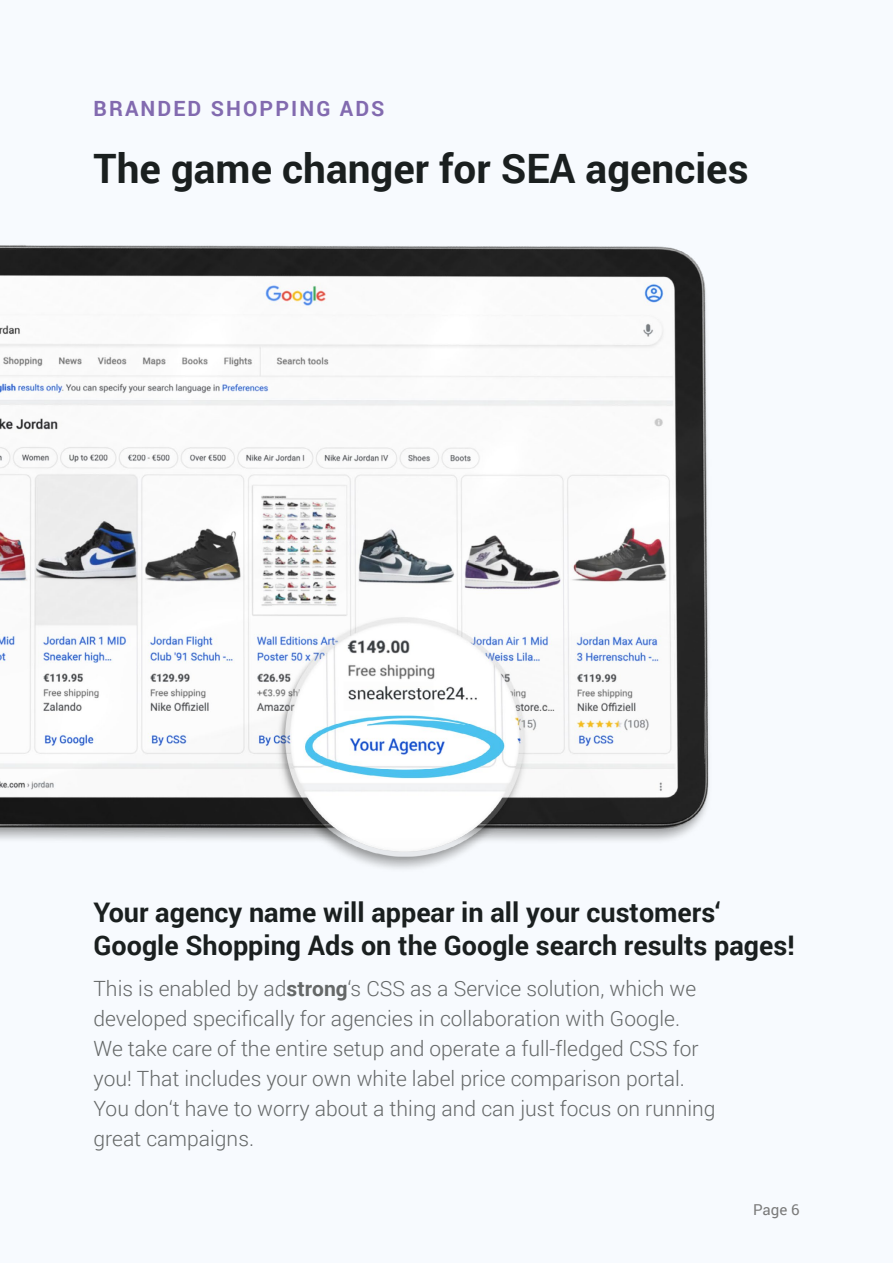
<style>
.page{position:relative;width:893px;height:1263px;background:#f7fafe}
.page>*{position:absolute;margin:0;border:0;box-sizing:border-box;transform-origin:0 0}
.t1{font:700 40.5px "Roboto";color:#1a1f1f}
.t2{font:700 27px/32.4px "Roboto";color:#1a1f1f}
.t3{font:300 21px/30px "Roboto";color:#656868}
.t4{font:700 21px "Roboto";letter-spacing:.1em;color:#826aaf}
.t5{font:15px "Roboto";color:#7a7a7a}
.s1{font-weight:700}
</style>
<div class="page">
<hr style="left:892px;top:940px;width:1px;height:323px;background:#3b328a">
<img style="left:0;top:245px;width:709px;height:624px">
<p class="t4" style="left:94px;top:93px;width:293px">BRANDED SHOPPING ADS</p>
<h1 class="t1" style="left:94px;top:140px;width:657px">The game changer for SEA agencies</h1>
<p class="t2" style="left:94px;top:895px;width:703px">Your agency name will appear in all your customers‘<br>Google Shopping Ads on the Google search results pages!</p>
<p class="t3" style="left:94px;top:973px;width:624px">This is enabled by ad<span class="s1">strong</span>‘s CSS as a Service solution, which we developed specifically for agencies in collaboration with Google.<br>We take care of the entire setup and operate a full-fledged CSS for you! That includes your own white label price comparison portal.<br>You don‘t have to worry about a thing and can just focus on running great campaigns.</p>
<p class="t5" style="left:753px;top:1199px;width:48px">Page 6</p>
</div>
